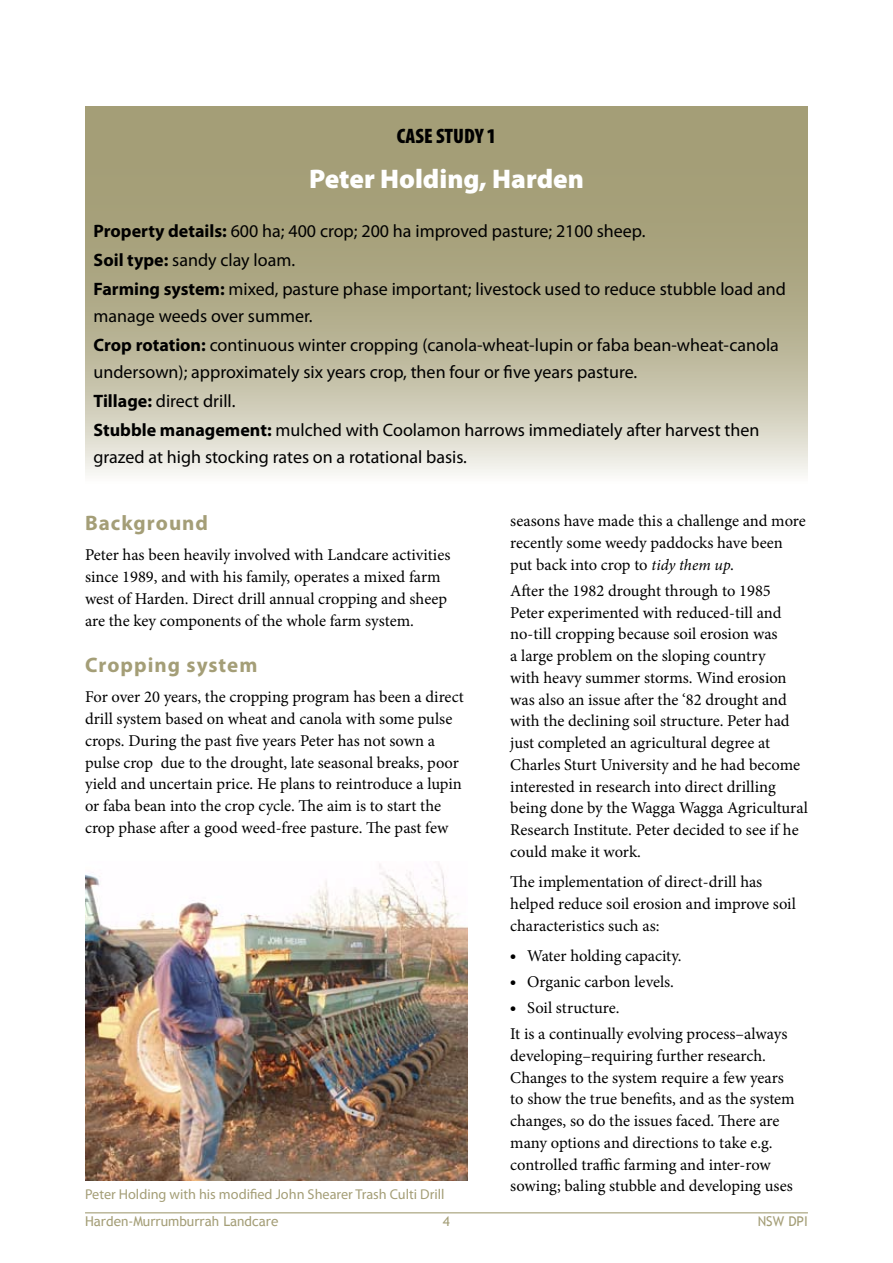
<style>
.page{position:relative;width:893px;height:1263px;background:#fff}
.page>*{position:absolute;margin:0;border:0;box-sizing:border-box;transform-origin:0 0}
.t1{font:900 27px "Myriad Pro";color:#fff}
.t2{font:700 21px "Myriad Pro";letter-spacing:.05em;color:#a49e77}
.t3{font:900 condensed 21px "Myriad Pro";color:#000}
.t4{font:18px/29.1px "Myriad Pro";color:#000}
.t5{font:16.5px/21.8px "Minion Pro";color:#000}
.t6{font:900 16.5px/26px "Myriad Pro";color:#000;text-align:justify}
.t7{font:14.25px "Myriad Pro";color:#a49e77}
.t8{font:13.5px "Trebuchet MS";color:#a49e77}
.s1{font-weight:700}
.s2{font-style:italic;font-size:15.75px}
</style>
<div class="page">
<hr style="left:85px;top:1212px;width:723px;height:1px;background:#a49e77">
<svg style="left:85px;top:106px;width:723px;height:369px;background:#b8b395"></svg>
<img style="left:85px;top:864px;width:383px;height:316px">
<p class="t3" style="left:397px;top:123px;width:101px">CASE STUDY 1</p>
<h1 class="t1" style="left:309px;top:161px;width:276px">Peter Holding, Harden</h1>
<p class="t4" style="left:94px;top:216px;width:694px"><span class="s1">Property details:</span> 600 ha; 400 crop; 200 ha improved pasture; 2100 sheep.<br><span class="s1">Soil type:</span> sandy clay loam.<br><span class="s1">Farming system:</span> mixed, pasture phase important; livestock used to reduce stubble load and</p>
<p class="t4" style="left:94px;top:301px;width:687px">manage weeds over summer.<br><span class="s1">Crop rotation:</span> continuous winter cropping (canola-wheat-lupin or faba bean-wheat-canola</p>
<p class="t4" style="left:94px;top:357px;width:667px">undersown); approximately six years crop, then four or five years pasture.<br><span class="s1">Tillage:</span> direct drill.<br><span class="s1">Stubble management:</span> mulched with Coolamon harrows immediately after harvest then</p>
<p class="t4" style="left:94px;top:442px;width:375px">grazed at high stocking rates on a rotational basis.</p>
<p class="t2" style="left:85px;top:509px;width:125px">Background</p>
<p class="t5" style="left:85px;top:544px;width:367px">Peter has been heavily involved with Landcare activities since 1989, and with his family, operates a mixed farm west of Harden. Direct drill annual cropping and sheep are the key components of the whole farm system.</p>
<p class="t2" style="left:85px;top:651px;width:174px">Cropping system</p>
<p class="t5" style="left:85px;top:686px;width:380px">For over 20 years, the cropping program has been a direct drill system based on wheat and canola with some pulse crops. During the past five years Peter has not sown a pulse crop due to the drought, late seasonal breaks, poor yield and uncertain price. He plans to reintroduce a lupin or faba bean into the crop cycle. The aim is to start the crop phase after a good weed-free pasture. The past few</p>
<p class="t7" style="left:85px;top:1186px;width:361px">Peter Holding with his modified John Shearer Trash Culti Drill</p>
<p class="t5" style="left:510px;top:510px;width:297px">seasons have made this a challenge and more recently some weedy paddocks have been put back into crop to <span class="s2">tidy them up</span>.</p>
<p class="t5" style="left:510px;top:580px;width:299px">After the 1982 drought through to 1985<br>Peter experimented with reduced-till and no-till cropping because soil erosion was<br>a large problem on the sloping country<br>with heavy summer storms. Wind erosion was also an issue after the ‘82 drought and with the declining soil structure. Peter had just completed an agricultural degree at Charles Sturt University and he had become interested in research into direct drilling being done by the Wagga Wagga Agricultural Research Institute. Peter decided to see if he could make it work.</p>
<p class="t5" style="left:510px;top:871px;width:287px">The implementation of direct-drill has helped reduce soil erosion and improve soil characteristics such as:</p>
<p class="t5" style="left:527px;top:945px;width:156px">Water holding capacity.</p>
<p class="t5" style="left:527px;top:971px;width:148px">Organic carbon levels.</p>
<p class="t5" style="left:527px;top:997px;width:94px">Soil structure.</p>
<p class="t5" style="left:510px;top:1023px;width:279px">It is a continually evolving process–always</p>
<p class="t5" style="left:510px;top:1045px;width:286px">developing–requiring further research.<br>Changes to the system require a few years to show the true benefits, and as the system changes, so do the issues faced. There are many options and directions to take e.g. controlled traffic farming and inter-row sowing; baling stubble and developing uses</p>
<p class="t6" style="left:510px;top:942px;width:7px">• • •</p>
<p class="t8" style="left:85px;top:1213px;width:195px">Harden-Murrumburrah Landcare</p>
<p class="t8" style="left:758px;top:1213px;width:52px">NSW DPI</p>
</div>
